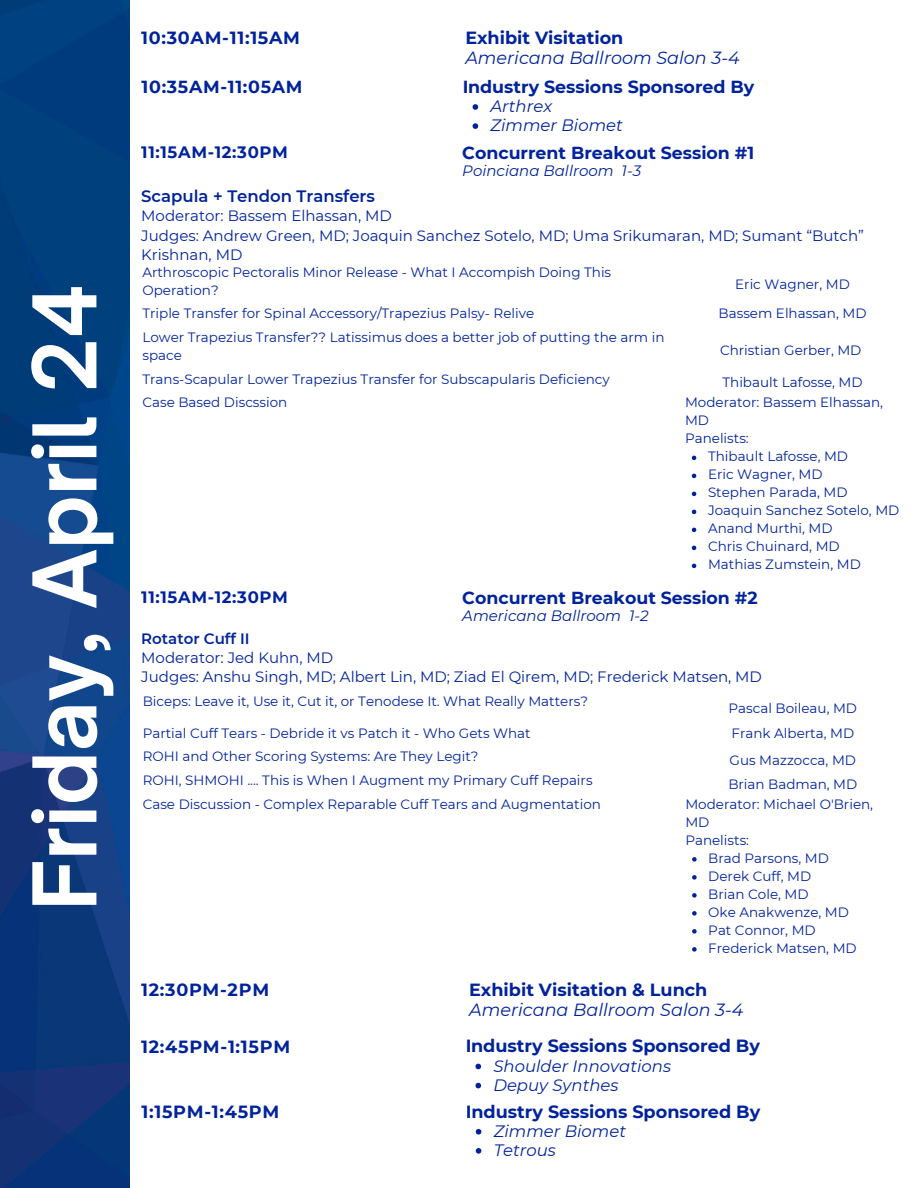
<style>
.page{position:relative;width:918px;height:1188px;background:#fff}
.page>*{position:absolute;margin:0;border:0;box-sizing:border-box;transform-origin:0 0}
.t1{font:700 84px "Open Sauce One";color:#fff}
.t2{font:700 17.7px "Montserrat";color:#00239b}
.t3{font:700 17.7px "Montserrat";letter-spacing:.04em;color:#00239b}
.t4{font:italic 17.55px "Montserrat";color:#00239b}
.t5{font:700 17.55px "Montserrat";color:#00239b}
.t6{font:700 17.55px "Montserrat";letter-spacing:.04em;color:#00239b}
.t7{font:700 17.4px "Montserrat";color:#00239b}
.t8{font:700 17.4px "Montserrat";letter-spacing:.04em;color:#00239b}
.t9{font:italic 16.5px/19.2px "Montserrat";color:#00239b}
.t10{font:700 16.5px "Montserrat";letter-spacing:.04em;color:#00239b}
.t11{font:600 16.5px "Montserrat";color:#00239b}
.t12{font:15px/19.2px "Montserrat";color:#00239b}
.t13{font:italic 15px "Montserrat";color:#00239b}
.t14{font:600 15px "Montserrat";color:#00239b}
.t15{font:13.5px/18px "Montserrat";color:#00239b}
</style>
<div class="page">
<img style="left:0;top:0;width:130px;height:1188px">
<svg style="left:473px;top:104px;width:5px;height:6px"></svg>
<svg style="left:473px;top:123px;width:5px;height:6px"></svg>
<svg style="left:692px;top:456px;width:4px;height:4px"></svg>
<svg style="left:692px;top:474px;width:4px;height:4px"></svg>
<svg style="left:692px;top:492px;width:4px;height:4px"></svg>
<svg style="left:692px;top:510px;width:4px;height:4px"></svg>
<svg style="left:692px;top:528px;width:4px;height:4px"></svg>
<svg style="left:692px;top:546px;width:4px;height:4px"></svg>
<svg style="left:692px;top:564px;width:4px;height:4px"></svg>
<svg style="left:692px;top:857px;width:5px;height:5px"></svg>
<svg style="left:692px;top:875px;width:5px;height:5px"></svg>
<svg style="left:692px;top:893px;width:5px;height:5px"></svg>
<svg style="left:692px;top:911px;width:5px;height:5px"></svg>
<svg style="left:692px;top:929px;width:5px;height:5px"></svg>
<svg style="left:692px;top:947px;width:5px;height:5px"></svg>
<svg style="left:475px;top:1064px;width:6px;height:5px"></svg>
<svg style="left:475px;top:1083px;width:6px;height:5px"></svg>
<svg style="left:476px;top:1129px;width:5px;height:6px"></svg>
<svg style="left:476px;top:1148px;width:5px;height:6px"></svg>
<h1 class="t1" style="left:12px;top:911px;width:628px;rotate:-90deg">Friday, April 24</h1>
<p class="t6" style="left:141px;top:27px;width:160px">10:30AM-11:15AM</p>
<p class="t5" style="left:465px;top:27px;width:160px">Exhibit Visitation</p>
<p class="t4" style="left:465px;top:48px;width:276px">Americana Ballroom Salon 3-4</p>
<p class="t8" style="left:142px;top:76px;width:163px">10:35AM-11:05AM</p>
<p class="t7" style="left:462px;top:76px;width:293px">Industry Sessions Sponsored By</p>
<p class="t9" style="left:490px;top:97px;width:134px">Arthrex<br>Zimmer Biomet</p>
<p class="t10" style="left:141px;top:142px;width:148px">11:15AM-12:30PM</p>
<p class="t7" style="left:462px;top:142px;width:293px">Concurrent Breakout Session #1</p>
<p class="t13" style="left:462px;top:162px;width:180px">Poinciana Ballroom 1-3</p>
<p class="t11" style="left:141px;top:186px;width:235px">Scapula + Tendon Transfers</p>
<p class="t12" style="left:141px;top:206px;width:252px">Moderator: Bassem Elhassan, MD</p>
<p class="t12" style="left:141px;top:226px;width:724px">Judges: Andrew Green, MD; Joaquin Sanchez Sotelo, MD; Uma Srikumaran, MD; Sumant “Butch”<br>Krishnan, MD</p>
<p class="t15" style="left:142px;top:263px;width:470px">Arthroscopic Pectoralis Minor Release - What I Accompish Doing This<br>Operation?</p>
<p class="t15" style="left:735px;top:276px;width:116px">Eric Wagner, MD</p>
<p class="t15" style="left:142px;top:305px;width:393px">Triple Transfer for Spinal Accessory/Trapezius Palsy- Relive</p>
<p class="t15" style="left:719px;top:305px;width:149px">Bassem Elhassan, MD</p>
<p class="t15" style="left:142px;top:328px;width:524px">Lower Trapezius Transfer?? Latissimus does a better job of putting the arm in space</p>
<p class="t15" style="left:720px;top:341px;width:143px">Christian Gerber, MD</p>
<p class="t15" style="left:142px;top:370px;width:469px">Trans-Scapular Lower Trapezius Transfer for Subscapularis Deficiency</p>
<p class="t15" style="left:722px;top:373px;width:142px">Thibault Lafosse, MD</p>
<p class="t15" style="left:142px;top:393px;width:146px">Case Based Discssion</p>
<p class="t15" style="left:685px;top:393px;width:200px">Moderator: Bassem Elhassan,<br>MD</p>
<p class="t15" style="left:685px;top:429px;width:65px">Panelists:</p>
<p class="t15" style="left:708px;top:447px;width:142px">Thibault Lafosse, MD</p>
<p class="t15" style="left:708px;top:465px;width:116px">Eric Wagner, MD</p>
<p class="t15" style="left:708px;top:483px;width:141px">Stephen Parada, MD</p>
<p class="t15" style="left:708px;top:501px;width:193px">Joaquin Sanchez Sotelo, MD</p>
<p class="t15" style="left:708px;top:519px;width:126px">Anand Murthi, MD</p>
<p class="t15" style="left:708px;top:537px;width:133px">Chris Chuinard, MD</p>
<p class="t15" style="left:708px;top:555px;width:154px">Mathias Zumstein, MD</p>
<p class="t10" style="left:141px;top:587px;width:148px">11:15AM-12:30PM</p>
<p class="t7" style="left:462px;top:588px;width:297px">Concurrent Breakout Session #2</p>
<p class="t13" style="left:462px;top:607px;width:188px">Americana Ballroom 1-2</p>
<p class="t14" style="left:141px;top:629px;width:110px">Rotator Cuff II</p>
<p class="t12" style="left:141px;top:648px;width:193px">Moderator: Jed Kuhn, MD</p>
<p class="t12" style="left:141px;top:667px;width:622px">Judges: Anshu Singh, MD; Albert Lin, MD; Ziad El Qirem, MD; Frederick Matsen, MD</p>
<p class="t15" style="left:143px;top:692px;width:447px">Biceps: Leave it, Use it, Cut it, or Tenodese It. What Really Matters?</p>
<p class="t15" style="left:729px;top:699px;width:130px">Pascal Boileau, MD</p>
<p class="t15" style="left:143px;top:724px;width:390px">Partial Cuff Tears - Debride it vs Patch it - Who Gets What</p>
<p class="t15" style="left:732px;top:724px;width:124px">Frank Alberta, MD</p>
<p class="t15" style="left:143px;top:748px;width:337px">ROHI and Other Scoring Systems: Are They Legit?</p>
<p class="t15" style="left:730px;top:751px;width:128px">Gus Mazzocca, MD</p>
<p class="t15" style="left:143px;top:771px;width:451px">ROHI, SHMOHI .... This is When I Augment my Primary Cuff Repairs</p>
<p class="t15" style="left:728px;top:775px;width:131px">Brian Badman, MD</p>
<p class="t15" style="left:143px;top:795px;width:460px">Case Discussion - Complex Reparable Cuff Tears and Augmentation</p>
<p class="t15" style="left:685px;top:795px;width:189px">Moderator: Michael O'Brien,<br>MD</p>
<p class="t15" style="left:685px;top:831px;width:65px">Panelists:</p>
<p class="t15" style="left:708px;top:849px;width:122px">Brad Parsons, MD</p>
<p class="t15" style="left:708px;top:867px;width:104px">Derek Cuff, MD</p>
<p class="t15" style="left:708px;top:885px;width:102px">Brian Cole, MD</p>
<p class="t15" style="left:708px;top:903px;width:142px">Oke Anakwenze, MD</p>
<p class="t15" style="left:708px;top:921px;width:109px">Pat Connor, MD</p>
<p class="t15" style="left:708px;top:939px;width:150px">Frederick Matsen, MD</p>
<p class="t6" style="left:141px;top:979px;width:129px">12:30PM-2PM</p>
<p class="t5" style="left:469px;top:979px;width:240px">Exhibit Visitation &amp; Lunch</p>
<p class="t4" style="left:469px;top:999px;width:276px">Americana Ballroom Salon 3-4</p>
<h2 class="t3" style="left:141px;top:1036px;width:150px">12:45PM-1:15PM</h2>
<h2 class="t2" style="left:465px;top:1035px;width:296px">Industry Sessions Sponsored By</h2>
<p class="t9" style="left:493px;top:1056px;width:179px">Shoulder Innovations<br>Depuy Synthes</p>
<h2 class="t3" style="left:142px;top:1101px;width:139px">1:15PM-1:45PM</h2>
<h2 class="t2" style="left:466px;top:1101px;width:296px">Industry Sessions Sponsored By</h2>
<p class="t9" style="left:494px;top:1121px;width:134px">Zimmer Biomet<br>Tetrous</p>
</div>
